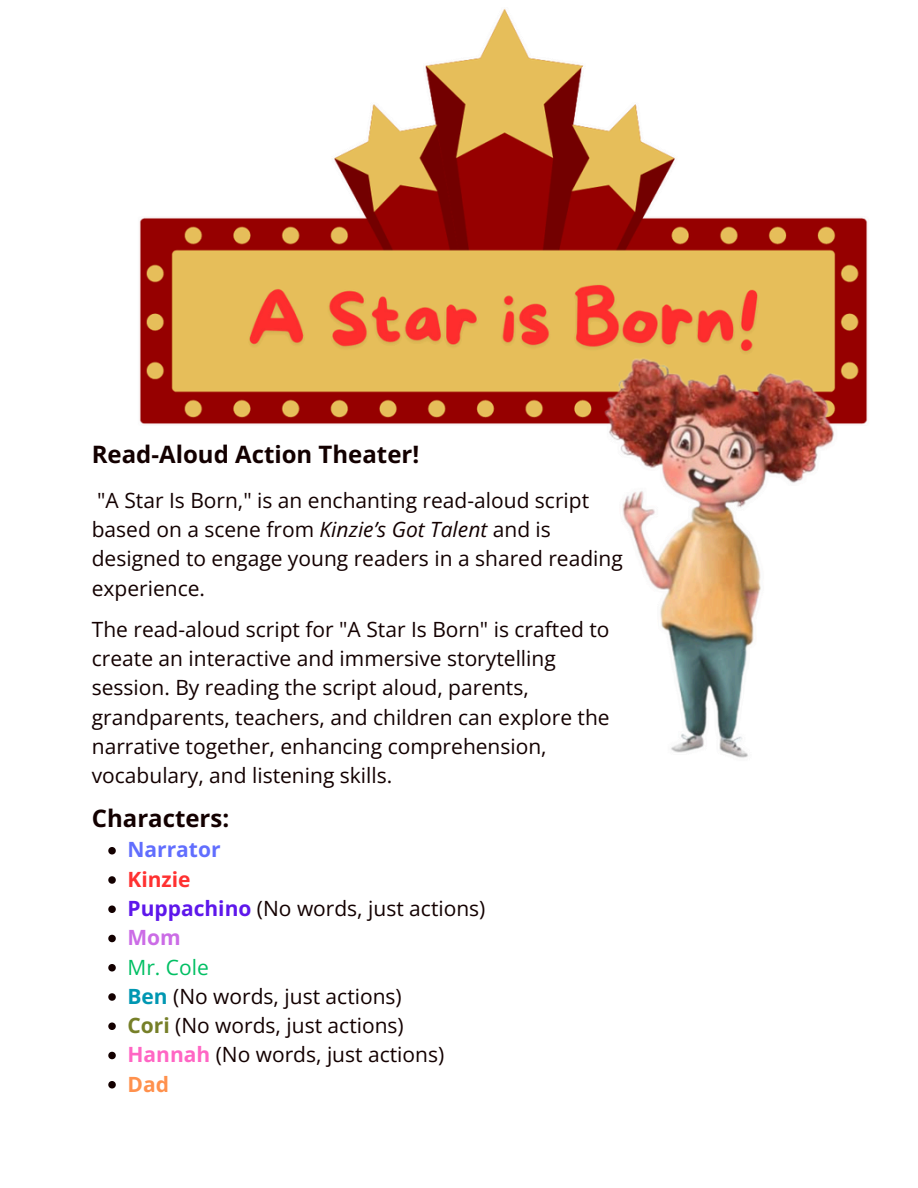
<style>
.page{position:relative;width:918px;height:1188px;background:#fff}
.page>*{position:absolute;margin:0;border:0;box-sizing:border-box;transform-origin:0 0}
.t1{font:700 24px "Open Sans";color:#130000}
.t2{font:21px/29.2px "Open Sans";color:#130000}
.t3{font:700 21px "Open Sans";color:#616efe}
.t4{font:21px "Open Sans";color:#00bf63}
.t5{font:700 21px "Open Sans";color:#ff3131}
.t6{font:700 21px "Open Sans";color:#cb6ce6}
.t7{font:700 21px "Open Sans";color:#ff914d}
.s1{font-style:italic}
.s2{font-weight:700;color:#5e17eb}
.s3{font-weight:700;color:#0097b2}
.s4{font-weight:700;color:#767f28}
.s5{font-weight:700;color:#ff66c4}
</style>
<div class="page">
<img style="left:139px;top:9px;width:729px;height:749px">
<svg style="left:108px;top:847px;width:8px;height:7px"></svg>
<svg style="left:108px;top:876px;width:8px;height:8px"></svg>
<svg style="left:108px;top:906px;width:8px;height:7px"></svg>
<svg style="left:108px;top:935px;width:8px;height:7px"></svg>
<svg style="left:108px;top:964px;width:8px;height:8px"></svg>
<svg style="left:108px;top:993px;width:8px;height:8px"></svg>
<svg style="left:108px;top:1023px;width:8px;height:7px"></svg>
<svg style="left:108px;top:1052px;width:8px;height:7px"></svg>
<svg style="left:108px;top:1081px;width:8px;height:8px"></svg>
<h1 class="t1" style="left:92px;top:437px;width:329px">Read-Aloud Action Theater!</h1>
<p class="t2" style="left:92px;top:485px;width:532px">"A Star Is Born," is an enchanting read-aloud script based on a scene from <span class="s1">Kinzie’s Got Talent</span> and is designed to engage young readers in a shared reading experience.</p>
<p class="t2" style="left:92px;top:614px;width:519px">The read-aloud script for "A Star Is Born" is crafted to create an interactive and immersive storytelling session. By reading the script aloud, parents, grandparents, teachers, and children can explore the narrative together, enhancing comprehension, vocabulary, and listening skills.</p>
<h1 class="t1" style="left:92px;top:802px;width:139px">Characters:</h1>
<p class="t3" style="left:127px;top:835px;width:95px">Narrator</p>
<p class="t5" style="left:127px;top:864px;width:65px">Kinzie</p>
<p class="t2" style="left:127px;top:893px;width:359px"><span class="s2">Puppachino</span> (No words, just actions)</p>
<p class="t6" style="left:127px;top:923px;width:55px">Mom</p>
<p class="t4" style="left:127px;top:952px;width:83px">Mr. Cole</p>
<p class="t2" style="left:127px;top:981px;width:276px"><span class="s3">Ben</span> (No words, just actions)</p>
<p class="t2" style="left:127px;top:1010px;width:278px"><span class="s4">Cori</span> (No words, just actions)</p>
<p class="t2" style="left:127px;top:1039px;width:318px"><span class="s5">Hannah</span> (No words, just actions)</p>
<p class="t7" style="left:127px;top:1069px;width:43px">Dad</p>
</div>
